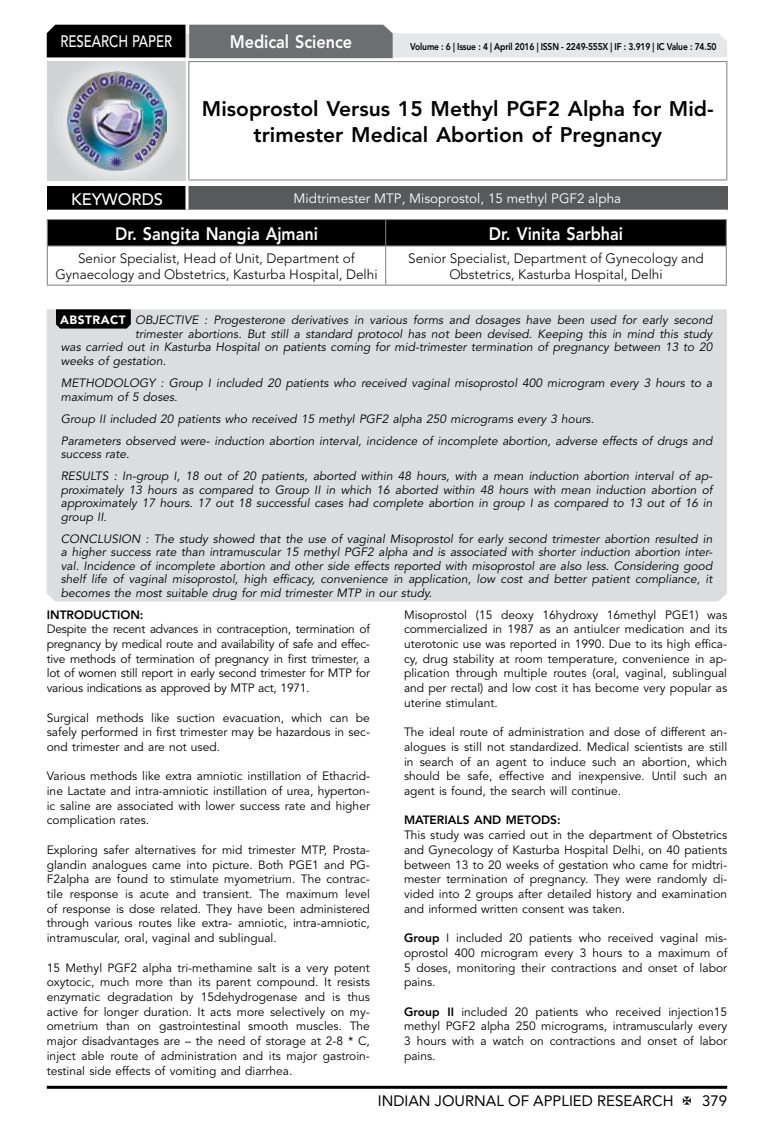
<style>
.page{position:relative;width:774px;height:1136px;background:#fff}
.page>*{position:absolute;margin:0;border:0;box-sizing:border-box;transform-origin:0 0}
.t1{font:800 21px/26.2px "Avenir LT Std";color:#000;text-align:center}
.t2{font:800 18px "Avenir LT Std";color:#fff;scale:.9 1}
.t3{font:500 16.5px "Avenir LT Std";color:#fff;scale:.8 1}
.t4{font:500 16.5px "Avenir LT Std";color:#fff}
.t5{font:15px "Avenir LT Std";color:#000}
.t6{font:300 13.5px/16.2px "Avenir LT Std";color:#000;text-align:center}
.t7{font:13.5px "Avenir LT Std";color:#fff}
.t8{font:12px/14.7px "Avenir LT Std";color:#000;text-align:justify}
.t9{font:italic 12px/13.5px "Avenir LT Std";color:#000}
.t10{font:800 12px "Avenir LT Std";color:#000}
.t11{font:800 9.75px "Avenir LT Std";letter-spacing:-.02em;color:#000;scale:.87 1}
.s1{font-weight:900;font-style:normal;color:#fff}
.s2{font-weight:800}
</style>
<div class="page">
<hr style="left:47px;top:1085px;width:680px;height:3px;background:#000">
<div style="left:48px;top:62px;width:137px;height:118px;background:linear-gradient(to right,#d9dadb,#d9dadb)"></div>
<img style="left:68px;top:71px;width:99px;height:100px">
<svg style="left:47px;top:25px;width:680px;height:33px;background:#979899"></svg>
<hr style="left:188px;top:61px;width:539px;height:1px;background:#808285">
<hr style="left:188px;top:62px;width:1px;height:117px;background:#808285">
<hr style="left:726px;top:62px;width:1px;height:117px;background:#808285">
<hr style="left:188px;top:179px;width:539px;height:1px;background:#808285">
<svg style="left:47px;top:219px;width:680px;height:26px;background:#060606"></svg>
<hr style="left:47px;top:245px;width:339px;height:1px;background:#808285">
<hr style="left:47px;top:246px;width:1px;height:38px;background:#808285">
<hr style="left:386px;top:245px;width:341px;height:1px;background:#808285">
<hr style="left:385px;top:246px;width:1px;height:38px;background:#808285">
<hr style="left:726px;top:246px;width:1px;height:38px;background:#808285">
<hr style="left:47px;top:284px;width:339px;height:1px;background:#808285">
<hr style="left:386px;top:284px;width:341px;height:1px;background:#808285">
<div style="left:47px;top:186px;width:140px;height:25px;background:#000"></div>
<div style="left:187px;top:186px;width:541px;height:25px;background:#58595b"></div>
<hr style="left:185px;top:186px;width:3px;height:24px;background:#fff">
<hr style="left:47px;top:210px;width:140px;height:3px;background:#fff">
<hr style="left:187px;top:210px;width:541px;height:3px;background:#fff">
<div style="left:47px;top:309px;width:680px;height:292px;background:#dcddde"></div>
<svg style="left:56px;top:309px;width:75px;height:19px"></svg>
<h3 class="t3" style="left:60px;top:32px;width:139px">RESEARCH PAPER</h3>
<h2 class="t2" style="left:230px;top:31px;width:138px">Medical Science</h2>
<p class="t11" style="left:410px;top:41px;width:354px">Volume : 6 | Issue : 4 | April 2016 | ISSN - 2249-555X | IF : 3.919 | IC Value : 74.50</p>
<h1 class="t1" style="left:202px;top:95px;width:513px">Misoprostol Versus 15 Methyl PGF2 Alpha for Mid&shy;trimester Medical Abortion of Pregnancy</h1>
<h3 class="t4" style="left:71px;top:189px;width:94px">KEYWORDS</h3>
<p class="t7" style="left:293px;top:190px;width:329px">Midtrimester MTP, Misoprostol, 15 methyl PGF2 alpha</p>
<h2 class="t2" style="left:115px;top:223px;width:227px">Dr. Sangita Nangia Ajmani</h2>
<h2 class="t2" style="left:489px;top:223px;width:151px">Dr. Vinita Sarbhai</h2>
<p class="t6" style="left:55px;top:250px;width:324px">Senior Specialist, Head of Unit, Department of<br>Gynaecology and Obstetrics, Kasturba Hospital, Delhi</p>
<p class="t6" style="left:408px;top:250px;width:297px">Senior Specialist, Department of Gynecology and<br>Obstetrics, Kasturba Hospital, Delhi</p>
<p class="t9" style="left:60px;top:314px;width:654px"><span class="s1">ABSTRACT</span> OBJECTIVE : Progesterone derivatives in various forms and dosages have been used for early second</p>
<p class="t9" style="left:135px;top:327px;width:579px">trimester abortions. But still a standard protocol has not been devised. Keeping this in mind this study</p>
<p class="t9" style="left:61px;top:341px;width:653px">was carried out in Kasturba Hospital on patients coming for mid-trimester termination of pregnancy between 13 to 20</p>
<p class="t9" style="left:61px;top:354px;width:107px">weeks of gestation.</p>
<p class="t9" style="left:61px;top:376px;width:653px">METHODOLOGY : Group I included 20 patients who received vaginal misoprostol 400 microgram every 3 hours to a maximum of 5 doses.</p>
<p class="t9" style="left:61px;top:407px;width:653px;line-height:22px">Group II included 20 patients who received 15 methyl PGF2 alpha 250 micrograms every 3 hours.<br>Parameters observed were- induction abortion interval, incidence of incomplete abortion, adverse effects of drugs and</p>
<p class="t9" style="left:61px;top:443px;width:653px;line-height:22px">success rate.<br>RESULTS : In-group I, 18 out of 20 patients, aborted within 48 hours, with a mean induction abortion interval of ap-</p>
<p class="t9" style="left:61px;top:483px;width:653px;text-align:justify">proximately 13 hours as compared to Group II in which 16 aborted within 48 hours with mean induction abortion of approximately 17 hours. 17 out 18 successful cases had complete abortion in group I as compared to 13 out of 16 in group II.</p>
<p class="t9" style="left:61px;top:532px;width:653px;text-align:justify">CONCLUSION : The study showed that the use of vaginal Misoprostol for early second trimester abortion resulted in a higher success rate than intramuscular 15 methyl PGF2 alpha and is associated with shorter induction abortion inter&shy;val. Incidence of incomplete abortion and other side effects reported with misoprostol are also less. Considering good shelf life of vaginal misoprostol, high efficacy, convenience in application, low cost and better patient compliance, it becomes the most suitable drug for mid trimester MTP in our study.</p>
<p class="t10" style="left:47px;top:607px;width:98px">INTRODUCTION:</p>
<p class="t8" style="left:47px;top:622px;width:325px">Despite the recent advances in contraception, termination of pregnancy by medical route and availability of safe and effec&shy;tive methods of termination of pregnancy in first trimester, a lot of women still report in early second trimester for MTP for various indications as approved by MTP act, 1971.</p>
<p class="t8" style="left:47px;top:710px;width:325px">Surgical methods like suction evacuation, which can be safely performed in first trimester may be hazardous in sec&shy;ond trimester and are not used.</p>
<p class="t8" style="left:47px;top:769px;width:325px">Various methods like extra amniotic instillation of Ethacrid&shy;ine Lactate and intra-amniotic instillation of urea, hyperton&shy;ic saline are associated with lower success rate and higher complication rates.</p>
<p class="t8" style="left:47px;top:842px;width:325px">Exploring safer alternatives for mid trimester MTP, Prosta&shy;glandin analogues came into picture. Both PGE1 and PG-F2alpha are found to stimulate myometrium. The contrac&shy;tile response is acute and transient. The maximum level of response is dose related. They have been administered through various routes like extra- amniotic, intra-amniotic, intramuscular, oral, vaginal and sublingual.</p>
<p class="t8" style="left:47px;top:960px;width:325px">15 Methyl PGF2 alpha tri-methamine salt is a very potent oxytocic, much more than its parent compound. It resists enzymatic degradation by 15dehydrogenase and is thus active for longer duration. It acts more selectively on my&shy;ometrium than on gastrointestinal smooth muscles. The major disadvantages are – the need of storage at 2-8 * C, inject able route of administration and its major gastroin&shy;testinal side effects of vomiting and diarrhea.</p>
<p class="t8" style="left:404px;top:607px;width:325px">Misoprostol (15 deoxy 16hydroxy 16methyl PGE1) was commercialized in 1987 as an antiulcer medication and its uterotonic use was reported in 1990. Due to its high effica&shy;cy, drug stability at room temperature, convenience in ap&shy;plication through multiple routes (oral, vaginal, sublingual and per rectal) and low cost it has become very popular as uterine stimulant.</p>
<p class="t8" style="left:404px;top:725px;width:325px">The ideal route of administration and dose of different an&shy;alogues is still not standardized. Medical scientists are still in search of an agent to induce such an abortion, which should be safe, effective and inexpensive. Until such an agent is found, the search will continue.</p>
<p class="t10" style="left:404px;top:813px;width:158px">MATERIALS AND METODS:</p>
<p class="t8" style="left:404px;top:828px;width:325px">This study was carried out in the department of Obstetrics and Gynecology of Kasturba Hospital Delhi, on 40 patients between 13 to 20 weeks of gestation who came for midtri&shy;mester termination of pregnancy. They were randomly di&shy;vided into 2 groups after detailed history and examination and informed written consent was taken.</p>
<p class="t8" style="left:404px;top:930px;width:325px"><span class="s2">Group</span> I included 20 patients who received vaginal mis&shy;oprostol 400 microgram every 3 hours to a maximum of 5 doses, monitoring their contractions and onset of labor pains.</p>
<p class="t8" style="left:404px;top:1004px;width:325px"><span class="s2">Group II</span> included 20 patients who received injection15 methyl PGF2 alpha 250 micrograms, intramuscularly every 3 hours with a watch on contractions and onset of labor pains.</p>
<p class="t5" style="left:378px;top:1091px;width:297px">INDIAN JOURNAL OF APPLIED RESEARCH</p>
<p class="t5" style="left:702px;top:1091px;width:27px">379</p>
</div>
